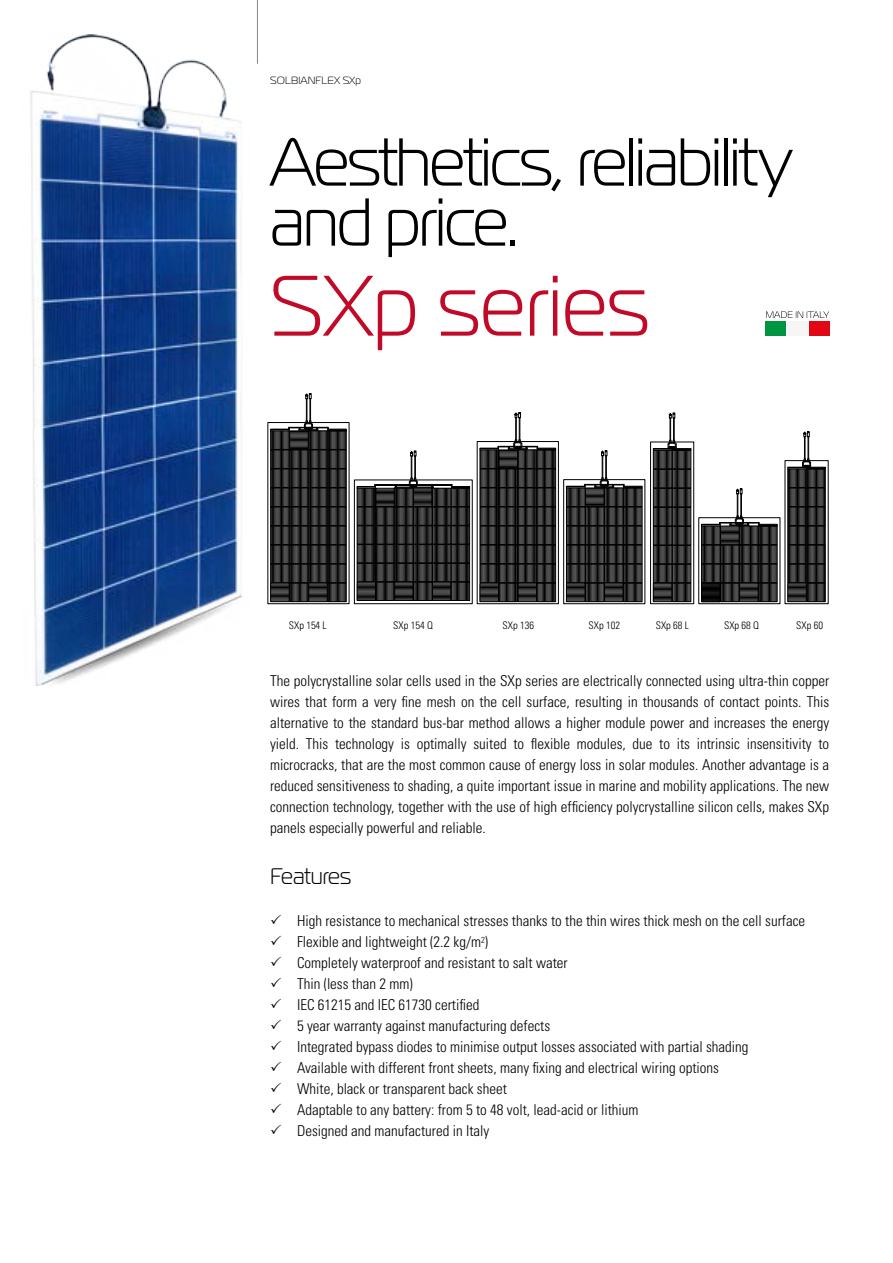
<style>
.page{position:relative;width:893px;height:1263px;background:#fff}
.page>*{position:absolute;margin:0;border:0;box-sizing:border-box;transform-origin:0 0}
.t1{font:300 85.5px "Magistral";color:#c10a27}
.t2{font:300 67.5px/60px "Magistral";letter-spacing:-.025em;color:#000}
.t3{font:300 22.5px "Magistral";color:#000}
.t4{font:300 condensed 15px/21px "Univers LT Std";color:#000;text-align:justify}
.t5{font:300 condensed 10.5px "Univers LT Std";color:#000}
.t6{font:300 10.5px "Magistral";letter-spacing:.01em;color:#000}
</style>
<div class="page">
<svg style="left:270px;top:393px;width:76px;height:209px;background:#4d4d4d"></svg>
<div style="left:477px;top:441px;width:82px;height:163px;border:1px solid #000"></div>
<svg style="left:480px;top:412px;width:76px;height:190px"></svg>
<svg style="left:787px;top:431px;width:38px;height:171px"></svg>
<div style="left:563px;top:479px;width:82px;height:125px;border:1px solid #000"></div>
<svg style="left:566px;top:450px;width:76px;height:152px"></svg>
<div style="left:354px;top:480px;width:118px;height:124px;border:1px solid #000"></div>
<svg style="left:357px;top:451px;width:113px;height:150px"></svg>
<div style="left:432px;top:488px;width:19px;height:19px;border:1px solid #000"></div>
<div style="left:451px;top:488px;width:19px;height:19px;border:1px solid #000"></div>
<div style="left:432px;top:507px;width:19px;height:18px;border:1px solid #000"></div>
<div style="left:432px;top:526px;width:19px;height:18px;border:1px solid #000"></div>
<div style="left:451px;top:507px;width:19px;height:18px;border:1px solid #000"></div>
<div style="left:451px;top:526px;width:19px;height:18px;border:1px solid #000"></div>
<div style="left:432px;top:544px;width:19px;height:19px;border:1px solid #000"></div>
<div style="left:432px;top:563px;width:19px;height:19px;border:1px solid #000"></div>
<div style="left:451px;top:544px;width:19px;height:19px;border:1px solid #000"></div>
<div style="left:451px;top:563px;width:19px;height:19px;border:1px solid #000"></div>
<div style="left:432px;top:582px;width:19px;height:19px;border:1px solid #000"></div>
<div style="left:451px;top:582px;width:19px;height:19px;border:1px solid #000"></div>
<div style="left:699px;top:517px;width:81px;height:87px;border:1px solid #000"></div>
<svg style="left:701px;top:489px;width:76px;height:113px"></svg>
<div style="left:739px;top:583px;width:19px;height:19px;border:1px solid #000"></div>
<div style="left:650px;top:442px;width:44px;height:162px;border:1px solid #000"></div>
<svg style="left:653px;top:413px;width:38px;height:189px"></svg>
<div style="left:653px;top:564px;width:19px;height:19px;border:1px solid #000"></div>
<div style="left:672px;top:564px;width:19px;height:19px;border:1px solid #000"></div>
<img style="left:30px;top:34px;width:238px;height:652px">
<hr style="left:257px;top:0;width:1px;height:64px;background:#878787">
<svg style="left:766px;top:311px;width:63px;height:7px"></svg>
<div style="left:787px;top:322px;width:21px;height:14px;background:#f6f6f6"></div>
<div style="left:809px;top:322px;width:20px;height:14px;background:#e30613"></div>
<div style="left:765px;top:322px;width:21px;height:14px;background:#009641"></div>
<p class="t6" style="left:270px;top:74px;width:92px">SOLBIANFLEX SXp</p>
<h2 class="t2" style="left:270px;top:130px;width:524px">Aesthetics, reliability and price.</h2>
<h1 class="t1" style="left:270px;top:254px;width:381px">SXp series</h1>
<p class="t5" style="left:289px;top:619px;width:39px">SXp 154 L</p>
<p class="t5" style="left:393px;top:619px;width:41px">SXp 154 Q</p>
<p class="t5" style="left:503px;top:619px;width:33px">SXp 136</p>
<p class="t5" style="left:589px;top:619px;width:33px">SXp 102</p>
<p class="t5" style="left:656px;top:619px;width:35px">SXp 68 L</p>
<p class="t5" style="left:724px;top:619px;width:36px">SXp 68 Q</p>
<p class="t5" style="left:796px;top:619px;width:28px">SXp 60</p>
<p class="t4" style="left:270px;top:671px;width:561px">The polycrystalline solar cells used in the SXp series are electrically connected using ultra-thin copper wires that form a very fine mesh on the cell surface, resulting in thousands of contact points. This alternative to the standard bus-bar method allows a higher module power and increases the energy yield. This technology is optimally suited to flexible modules, due to its intrinsic insensitivity to microcracks, that are the most common cause of energy loss in solar modules. Another advantage is a reduced sensitiveness to shading, a quite important issue in marine and mobility applications. The new connection technology, together with the use of high efficiency polycrystalline silicon cells, makes SXp panels especially powerful and reliable.</p>
<h3 class="t3" style="left:270px;top:863px;width:83px">Features</h3>
<p class="t4" style="left:297px;top:911px;width:510px;text-align:left">High resistance to mechanical stresses thanks to the thin wires thick mesh on the cell surface Flexible and lightweight (2.2 kg/m<sup>2</sup>)<br>Completely waterproof and resistant to salt water<br>Thin (less than 2 mm)<br>IEC 61215 and IEC 61730 certified<br>5 year warranty against manufacturing defects<br>Integrated bypass diodes to minimise output losses associated with partial shading<br>Available with different front sheets, many fixing and electrical wiring options<br>White, black or transparent back sheet<br>Adaptable to any battery: from 5 to 48 volt, lead-acid or lithium<br>Designed and manufactured in Italy</p>
</div>
